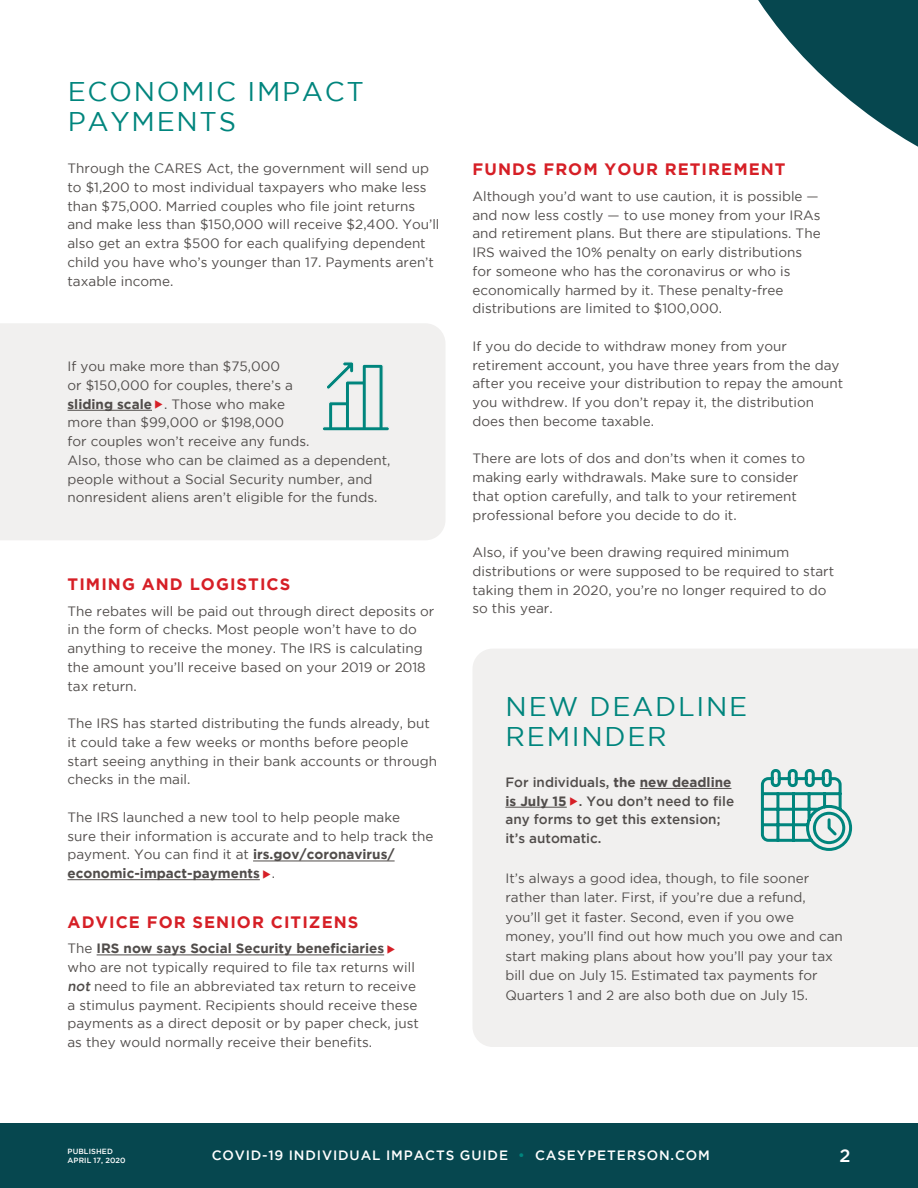
<style>
.page{position:relative;width:918px;height:1188px;background:#fff}
.page>*{position:absolute;margin:0;border:0;box-sizing:border-box;transform-origin:0 0}
.t1{font:27px/30px "Gotham";letter-spacing:.065em;color:#00857d}
.t2{font:500 18px "Gotham";color:#fff}
.t3{font:700 16.5px "Gotham";letter-spacing:.065em;color:#d61f26}
.t4{font:13.5px/18.8px "Gotham";color:#514d4b}
.t5{font:500 13.5px/18.8px "Gotham";color:#514d4b}
.t6{font:500 13.5px "Gotham";letter-spacing:.065em;color:#fff}
.t7{font:500 7.5px/9px "Gotham";letter-spacing:.015em;color:#fff}
.s1{font-weight:700}
.s2{color:#d61f26}
.s3{font-weight:500}
.s4{color:#00857d}
</style>
<div class="page">
<div style="left:0;top:1123px;width:918px;height:65px;background:#06474f"></div>
<svg style="left:758px;top:0;width:160px;height:147px"></svg>
<hr style="left:253px;top:861px;width:142px;height:1px;background:#514d4b">
<hr style="left:68px;top:879px;width:192px;height:1px;background:#514d4b">
<hr style="left:97px;top:955px;width:287px;height:1px;background:#514d4b">
<div style="left:473px;top:649px;width:445px;height:398px;background:#f1f0ef"></div>
<hr style="left:640px;top:788px;width:91px;height:1px;background:#514d4b">
<hr style="left:505px;top:807px;width:62px;height:1px;background:#514d4b">
<svg style="left:759px;top:768px;width:95px;height:84px"></svg>
<div style="left:0;top:323px;width:445px;height:217px;background:#f1f0ef"></div>
<hr style="left:68px;top:410px;width:84px;height:1px;background:#514d4b">
<svg style="left:321px;top:361px;width:70px;height:71px"></svg>
<h1 class="t1" style="left:68px;top:76px;width:298px">ECONOMIC IMPACT<br>PAYMENTS</h1>
<p class="t4" style="left:68px;top:159px;width:373px">Through the CARES Act, the government will send up to $1,200 to most individual taxpayers who make less than $75,000. Married couples who file joint returns and make less than $150,000 will receive $2,400. You’ll also get an extra $500 for each qualifying dependent child you have who’s younger than 17. Payments aren’t taxable income.</p>
<p class="t4" style="left:68px;top:357px;width:325px">If you make more than $75,000<br>or $150,000 for couples, there’s a<br><span class="s1">sliding scale</span><span class="s2">▶</span>. Those who make<br>more than $99,000 or $198,000<br>for couples won’t receive any funds.<br>Also, those who can be claimed as a dependent, people without a Social Security number, and nonresident aliens aren’t eligible for the funds.</p>
<p class="t3" style="left:68px;top:575px;width:224px">TIMING AND LOGISTICS</p>
<p class="t4" style="left:68px;top:601px;width:368px">The rebates will be paid out through direct deposits or in the form of checks. Most people won’t have to do anything to receive the money. The IRS is calculating the amount you’ll receive based on your 2019 or 2018 tax return.</p>
<p class="t4" style="left:68px;top:714px;width:371px">The IRS has started distributing the funds already, but it could take a few weeks or months before people start seeing anything in their bank accounts or through checks in the mail.</p>
<p class="t4" style="left:68px;top:807px;width:367px">The IRS launched a new tool to help people make<br>sure their information is accurate and to help track the payment. You can find it at <span class="s1">irs.gov/coronavirus/ economic-impact-payments</span><span class="s2">▶</span>.</p>
<p class="t3" style="left:68px;top:912px;width:292px">ADVICE FOR SENIOR CITIZENS</p>
<p class="t4" style="left:67px;top:939px;width:353px">The <span class="s1">IRS now says Social Security beneficiaries</span><span class="s2">▶ </span>who are not typically required to file tax returns will <span class="s3">not</span> need to file an abbreviated tax return to receive a stimulus payment. Recipients should receive these payments as a direct deposit or by paper check, just as they would normally receive their benefits.</p>
<p class="t3" style="left:473px;top:160px;width:315px">FUNDS FROM YOUR RETIREMENT</p>
<p class="t4" style="left:472px;top:186px;width:350px">Although you’d want to use caution, it is possible — and now less costly — to use money from your IRAs and retirement plans. But there are stipulations. The IRS waived the 10% penalty on early distributions for someone who has the coronavirus or who is economically harmed by it. These penalty-free distributions are limited to $100,000.</p>
<p class="t4" style="left:472px;top:336px;width:372px">If you do decide to withdraw money from your retirement account, you have three years from the day after you receive your distribution to repay the amount you withdrew. If you don’t repay it, the distribution does then become taxable.</p>
<p class="t4" style="left:472px;top:449px;width:334px">There are lots of dos and don’ts when it comes to making early withdrawals. Make sure to consider that option carefully, and talk to your retirement professional before you decide to do it.</p>
<p class="t4" style="left:472px;top:543px;width:363px">Also, if you’ve been drawing required minimum distributions or were supposed to be required to start taking them in 2020, you’re no longer required to do so this year.</p>
<h1 class="t1" style="left:506px;top:691px;width:243px">NEW DEADLINE<br>REMINDER</h1>
<p class="t5" style="left:505px;top:772px;width:230px">For individuals, <span class="s1">the new deadline is July 15</span><span class="s2">▶</span>. You don’t need to file any forms to get this extension; it’s automatic.</p>
<p class="t4" style="left:505px;top:868px;width:339px;line-height:19.5px">It’s always a good idea, though, to file sooner rather than later. First, if you’re due a refund, you’ll get it faster. Second, even if you owe money, you’ll find out how much you owe and can start making plans about how you’ll pay your tax bill due on July 15. Estimated tax payments for Quarters 1 and 2 are also both due on July 15.</p>
<p class="t7" style="left:68px;top:1147px;width:59px">PUBLISHED<br>APRIL 17, 2020</p>
<p class="t6" style="left:212px;top:1148px;width:500px">COVID-19 INDIVIDUAL IMPACTS GUIDE <span class="s4">•</span> CASEYPETERSON.COM</p>
<h2 class="t2" style="left:839px;top:1145px;width:13px">2</h2>
</div>
